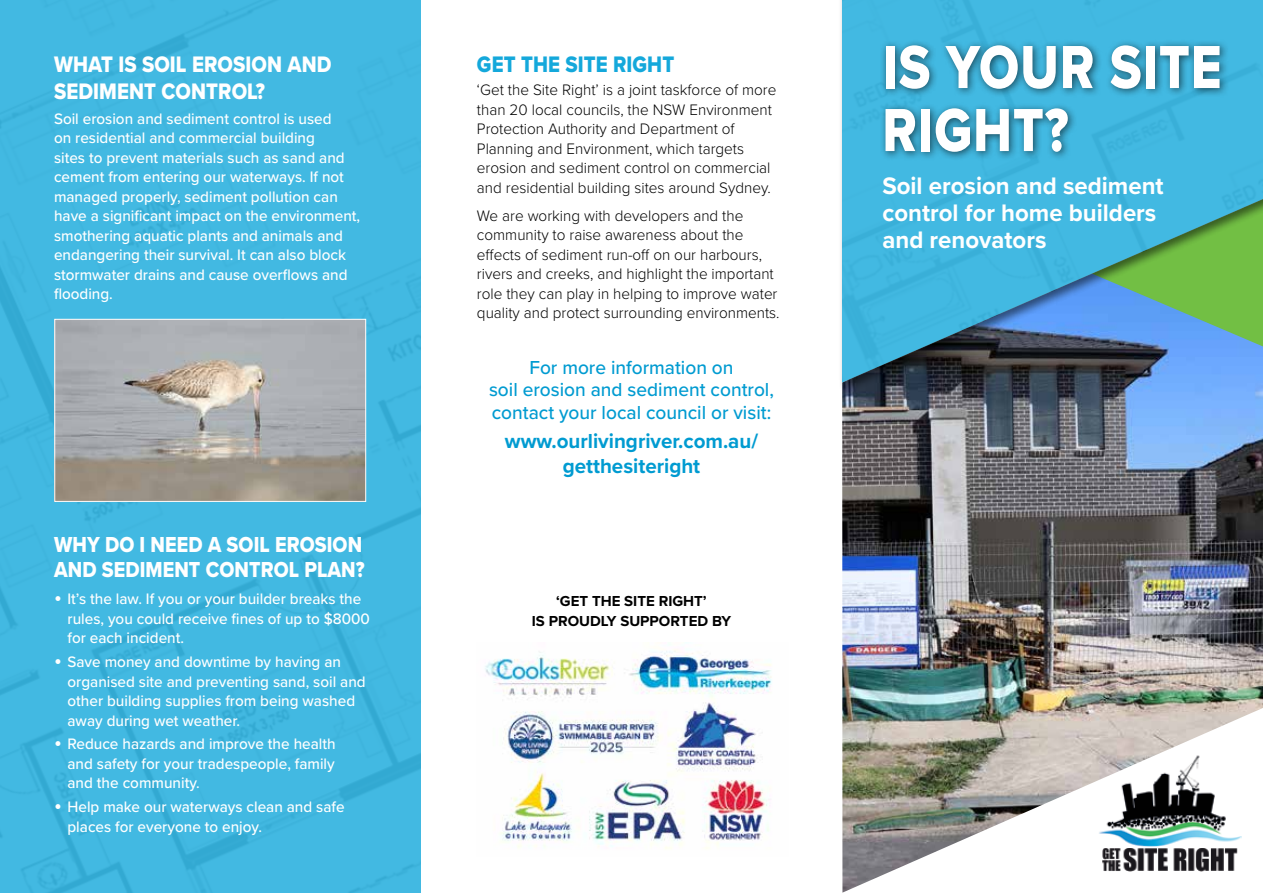
<style>
.page{position:relative;width:1263px;height:893px;background:#fff}
.page>*{position:absolute;margin:0;border:0;box-sizing:border-box;transform-origin:0 0}
.t1{font:63px/63px "Proxima Nova Extrabld";letter-spacing:.02em;color:#fff;scale:.83 1}
.t2{font:700 24.75px/27px "Proxima Nova";color:#fff}
.t3{font:23.25px/26.2px "Proxima Nova Extrabld";letter-spacing:.005em;color:#fff;scale:.87 1}
.t4{font:23.25px "Proxima Nova Extrabld";letter-spacing:.005em;color:#14a8db;scale:.87 1}
.t5{font:22.5px/25.5px "Proxima Nova Extrabld";letter-spacing:.005em;color:#fff;scale:.87 1}
.t6{font:700 21px/25.2px "Proxima Nova";color:#009bd1;text-align:center}
.t7{font:500 19.5px/22.5px "Proxima Nova";color:#009bd1;text-align:center}
.t8{font:500 15.75px/19.5px "Proxima Nova";color:#fff}
.t9{font:300 15.75px/19.5px "Proxima Nova";color:#000}
.t10{font:700 15px/19.5px "Proxima Nova";color:#000;text-align:center}
.s1{font-size:22.5px}
</style>
<div class="page">
<img style="left:842px;top:394px;width:421px;height:499px">
<div style="left:0;top:0;width:421px;height:893px;background:#42b9e2"></div>
<img style="left:56px;top:321px;width:308px;height:179px">
<div style="left:54px;top:319px;width:312px;height:183px;border:1px solid #fff"></div>
<img style="left:1098px;top:752px;width:144px;height:94px">
<img style="left:1101px;top:849px;width:138px;height:23px">
<div style="left:838px;top:0;width:425px;height:394px;background:#000;opacity:.65"></div>
<svg style="left:842px;top:0;width:421px;height:382px;background:#47a6c0"></svg>
<img style="left:485px;top:642px;width:287px;height:207px">
<div style="left:879px;top:39px;width:350px;height:122px;background:#000;opacity:.6"></div>
<h3 class="t3" style="left:54px;top:51px;width:320px">WHAT IS SOIL EROSION AND<br>SEDIMENT CONTROL?</h3>
<p class="t8" style="left:54px;top:108px;width:308px">Soil erosion and sediment control is used<br>on residential and commercial building<br>sites to prevent materials such as sand and cement from entering our waterways. If not managed properly, sediment pollution can have a significant impact on the environment, smothering aquatic plants and animals and endangering their survival. It can also block stormwater drains and cause overflows and flooding.</p>
<h3 class="t5" style="left:54px;top:531px;width:359px">WHY DO I NEED A SOIL EROSION<br>AND SEDIMENT CONTROL PLAN?</h3>
<p class="t8" style="left:68px;top:589px;width:304px;text-indent:-14px"><span class="s1">•</span> It’s the law. If you or your builder breaks the rules, you could receive fines of up to $8000 for each incident.</p>
<p class="t8" style="left:68px;top:651px;width:300px;text-indent:-14px"><span class="s1">•</span> Save money and downtime by having an organised site and preventing sand, soil and other building supplies from being washed away during wet weather.</p>
<p class="t8" style="left:68px;top:734px;width:270px;text-align:justify;text-indent:-14px"><span class="s1">•</span> Reduce hazards and improve the health and safety for your tradespeople, family and the community.</p>
<p class="t8" style="left:68px;top:796px;width:279px;text-indent:-14px"><span class="s1">•</span> Help make our waterways clean and safe places for everyone to enjoy.</p>
<h3 class="t4" style="left:477px;top:47px;width:228px">GET THE SITE RIGHT</h3>
<p class="t9" style="left:477px;top:80px;width:301px">‘Get the Site Right’ is a joint taskforce of more than 20 local councils, the NSW Environment Protection Authority and Department of Planning and Environment, which targets erosion and sediment control on commercial and residential building sites around Sydney.</p>
<p class="t9" style="left:477px;top:205px;width:304px">We are working with developers and the community to raise awareness about the effects of sediment run-off on our harbours, rivers and creeks, and highlight the important role they can play in helping to improve water quality and protect surrounding environments.</p>
<p class="t7" style="left:489px;top:355px;width:286px">For more information on<br>soil erosion and sediment control, contact your local council or visit:</p>
<h3 class="t6" style="left:505px;top:428px;width:255px">www.ourlivingriver.com.au/ getthesiteright</h3>
<p class="t10" style="left:532px;top:591px;width:201px">‘GET THE SITE RIGHT’<br>IS PROUDLY SUPPORTED BY</p>
<h1 class="t1" style="left:882px;top:35px;width:410px">IS YOUR SITE<br>RIGHT?</h1>
<h2 class="t2" style="left:882px;top:172px;width:283px">Soil erosion and sediment control for home builders and renovators</h2>
</div>
